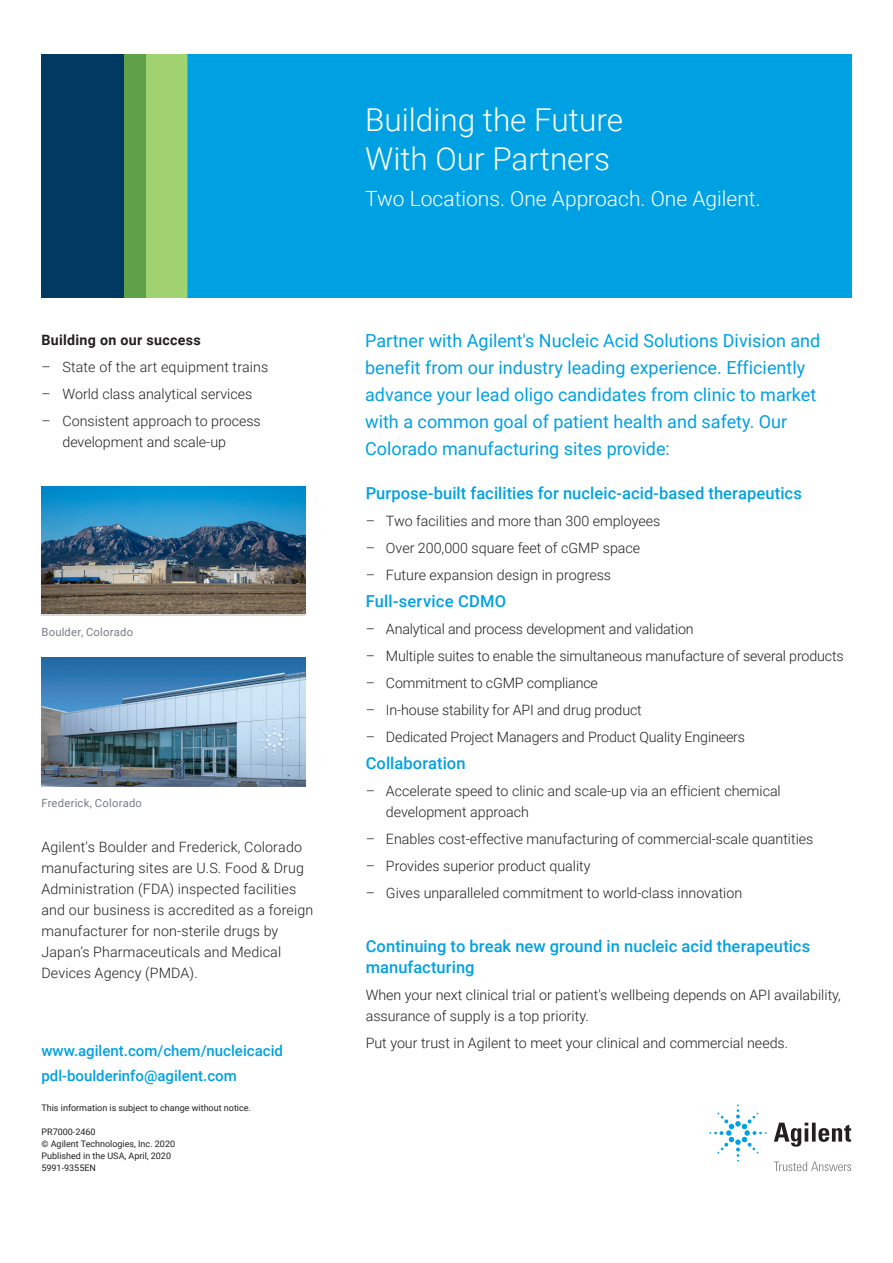
<style>
.page{position:relative;width:893px;height:1263px;background:#fff}
.page>*{position:absolute;margin:0;border:0;box-sizing:border-box;transform-origin:0 0}
.FLYER_front_photo_he{font:300 31.5px/39px "Roboto";color:#fff}
.FLYER_front_photo_su{font:300 21px "Roboto";color:#fff}
.FLYER_subhead_blue{font:18px/27px "Roboto";color:#00a1e3}
.FLYER_subhead_blue-2{font:500 16.5px/21px "Roboto";letter-spacing:.005em;color:#00a1e3}
.FLYER_text_black{font:500 15px/24.8px "Roboto";color:#00a1e3}
.FLYER_text_black-2{font:300 14.25px/21px "Roboto";color:#231f20}
.FLYER_bulleted_list{font:300 14.25px/21px "Roboto";color:#231f20}
.FLYER_bulleted_list-2{font:700 14.25px "Roboto";letter-spacing:.02em;color:#231f20}
.FLYER_text_black-3{font:11.25px "Roboto";letter-spacing:.02em;color:#787d83}
.FLYER_caption_gray{font:11.25px "Roboto";letter-spacing:.02em;color:#787d83}
.BROCHURE_Copyright{font:9px/12px "Roboto";color:#231f20}
.FLYER_text_black-4{font:9px "Roboto";color:#231f20}
</style>
<div class="page">
<div style="left:187px;top:54px;width:664px;height:243px;background:#00a1e3"></div>
<div style="left:41px;top:54px;width:105px;height:243px;background:#003a63"></div>
<svg style="left:124px;top:54px;width:63px;height:243px;background:#87be60"></svg>
<svg style="left:41px;top:613px;width:264px;height:3px"></svg>
<img style="left:41px;top:487px;width:264px;height:126px">
<img style="left:41px;top:657px;width:264px;height:130px">
<svg style="left:774px;top:1123px;width:77px;height:24px"></svg>
<svg style="left:709px;top:1105px;width:57px;height:56px"></svg>
<svg style="left:774px;top:1161px;width:77px;height:10px"></svg>
<p class="FLYER_bulleted_list-2" style="left:41px;top:329px;width:161px">Building on our success</p>
<p class="FLYER_bulleted_list" style="left:41px;top:355px;width:228px">– State of the art equipment trains</p>
<p class="FLYER_bulleted_list" style="left:41px;top:382px;width:212px">– World class analytical services</p>
<p class="FLYER_bulleted_list" style="left:62px;top:409px;width:200px;text-indent:-21px">– Consistent approach to process development and scale-up</p>
<p class="FLYER_caption_gray" style="left:41px;top:624px;width:93px">Boulder, Colorado</p>
<p class="FLYER_text_black-3" style="left:41px;top:795px;width:102px">Frederick, Colorado</p>
<p class="FLYER_text_black-2" style="left:41px;top:836px;width:273px">Agilent's Boulder and Frederick, Colorado manufacturing sites are U.S. Food &amp; Drug Administration (FDA) inspected facilities and our business is accredited as a foreign manufacturer for non-sterile drugs by Japan’s Pharmaceuticals and Medical Devices Agency (PMDA).</p>
<p class="FLYER_text_black" style="left:41px;top:1038px;width:243px">www.agilent.com/chem/nucleicacid pdl-boulderinfo@agilent.com</p>
<p class="FLYER_text_black-4" style="left:41px;top:1101px;width:211px">This information is subject to change without notice.</p>
<p class="FLYER_text_black-4" style="left:41px;top:1125px;width:56px">PR7000-2460</p>
<p class="BROCHURE_Copyright" style="left:41px;top:1137px;width:135px">© Agilent Technologies, Inc. 2020<br>Published in the USA, April, 2020<br>5991-9355EN</p>
<p class="FLYER_front_photo_he" style="left:365px;top:99px;width:259px">Building the Future<br>With Our Partners</p>
<p class="FLYER_front_photo_su" style="left:365px;top:184px;width:397px">Two Locations. One Approach. One Agilent.</p>
<p class="FLYER_subhead_blue" style="left:365px;top:326px;width:457px">Partner with Agilent's Nucleic Acid Solutions Division and benefit from our industry leading experience. Efficiently advance your lead oligo candidates from clinic to market with a common goal of patient health and safety. Our Colorado manufacturing sites provide:</p>
<p class="FLYER_subhead_blue-2" style="left:366px;top:482px;width:438px">Purpose-built facilities for nucleic-acid-based therapeutics</p>
<p class="FLYER_text_black-2" style="left:366px;top:510px;width:296px">– Two facilities and more than 300 employees</p>
<p class="FLYER_text_black-2" style="left:366px;top:537px;width:276px">– Over 200,000 square feet of cGMP space</p>
<p class="FLYER_text_black-2" style="left:366px;top:564px;width:247px">– Future expansion design in progress</p>
<p class="FLYER_subhead_blue-2" style="left:366px;top:590px;width:142px">Full-service CDMO</p>
<p class="FLYER_text_black-2" style="left:366px;top:618px;width:330px">– Analytical and process development and validation</p>
<p class="FLYER_text_black-2" style="left:366px;top:645px;width:479px">– Multiple suites to enable the simultaneous manufacture of several products</p>
<p class="FLYER_text_black-2" style="left:366px;top:672px;width:234px">– Commitment to cGMP compliance</p>
<p class="FLYER_text_black-2" style="left:366px;top:699px;width:278px">– In-house stability for API and drug product</p>
<p class="FLYER_text_black-2" style="left:366px;top:726px;width:381px">– Dedicated Project Managers and Product Quality Engineers</p>
<p class="FLYER_subhead_blue-2" style="left:366px;top:752px;width:101px">Collaboration</p>
<p class="FLYER_text_black-2" style="left:386px;top:780px;width:396px;text-indent:-20px">– Accelerate speed to clinic and scale-up via an efficient chemical development approach</p>
<p class="FLYER_text_black-2" style="left:366px;top:828px;width:449px">– Enables cost-effective manufacturing of commercial-scale quantities</p>
<p class="FLYER_text_black-2" style="left:366px;top:855px;width:226px">– Provides superior product quality</p>
<p class="FLYER_text_black-2" style="left:366px;top:882px;width:378px">– Gives unparalleled commitment to world-class innovation</p>
<p class="FLYER_subhead_blue-2" style="left:366px;top:935px;width:446px">Continuing to break new ground in nucleic acid therapeutics manufacturing</p>
<p class="FLYER_text_black-2" style="left:366px;top:984px;width:477px">When your next clinical trial or patient's wellbeing depends on API availability, assurance of supply is a top priority.</p>
<p class="FLYER_text_black-2" style="left:366px;top:1032px;width:424px">Put your trust in Agilent to meet your clinical and commercial needs.</p>
</div>
